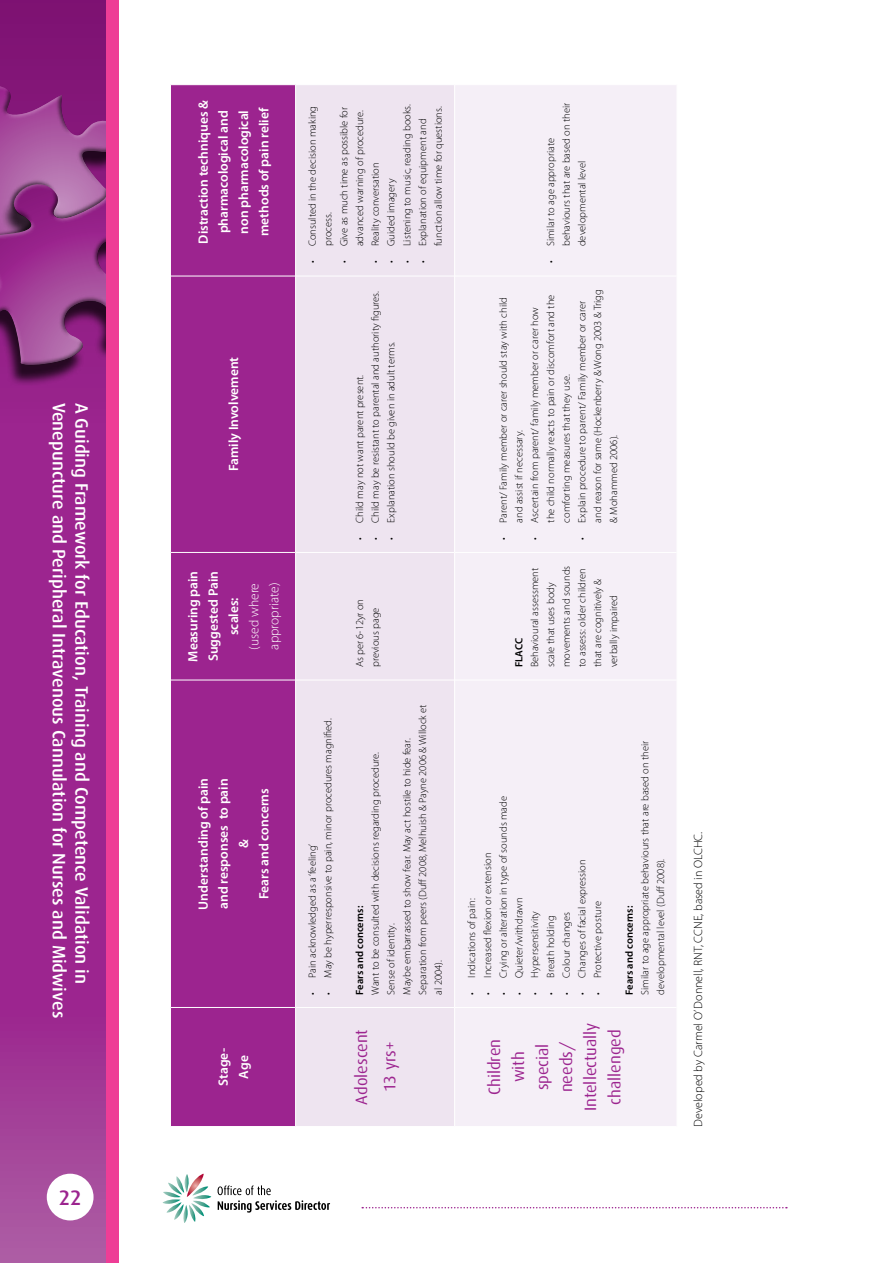
<style>
.page{position:relative;width:893px;height:1263px;background:#fff}
.page>*{position:absolute;margin:0;border:0;box-sizing:border-box;transform-origin:0 0}
.t1{font:500 21px "Dax";color:#9c248f}
.t2{font:500 18px "Dax";color:#fff}
.t3{font:16.5px/24px "Dax";color:#9c248f;text-align:center}
.t4{font:600 13.5px/20.2px "Myriad Pro";color:#fff;text-align:center}
.t5{font:300 13.5px/20.2px "Myriad Pro";color:#fff}
.t6{font:300 12px "Myriad Pro";color:#000}
.t7{font:300 10.5px/15.8px "Myriad Pro";color:#000}
.t8{font:600 10.5px "Myriad Pro";color:#000}
</style>
<div class="page">
<svg style="left:163px;top:1174px;width:48px;height:49px"></svg>
<svg style="left:218px;top:1185px;width:112px;height:27px"></svg>
<svg style="left:362px;top:1207px;width:425px;height:1px"></svg>
<svg style="left:0;top:0;width:106px;height:1263px;background:#9b2a8f"></svg>
<div style="left:0;top:190px;width:106px;height:196px;background:#000;opacity:.75"></div>
<svg style="left:0;top:83px;width:106px;height:99px;background:#994190"></svg>
<div style="left:0;top:182px;width:106px;height:185px;background:#fff;opacity:.75"></div>
<div style="left:0;top:186px;width:106px;height:181px;background:#000;opacity:.75"></div>
<div style="left:47px;top:1174px;width:47px;height:46px;background:#fff;border-radius:50%"></div>
<div style="left:106px;top:0;width:13px;height:1263px;background:#ee3d96"></div>
<div style="left:171px;top:85px;width:124px;height:1041px;background:#9c248f"></div>
<div style="left:296px;top:85px;width:158px;height:1041px;background:#eee4f0"></div>
<div style="left:455px;top:85px;width:221px;height:1041px;background:#f5eff7"></div>
<hr style="left:171px;top:1007px;width:124px;height:1px;background:#fff">
<hr style="left:171px;top:680px;width:124px;height:1px;background:#fff">
<hr style="left:171px;top:552px;width:124px;height:1px;background:#fff">
<hr style="left:171px;top:276px;width:124px;height:1px;background:#fff">
<hr style="left:296px;top:1007px;width:158px;height:1px;background:#fff">
<hr style="left:296px;top:680px;width:158px;height:1px;background:#fff">
<hr style="left:296px;top:552px;width:158px;height:1px;background:#fff">
<hr style="left:296px;top:276px;width:158px;height:1px;background:#fff">
<hr style="left:455px;top:1007px;width:222px;height:1px;background:#fff">
<hr style="left:455px;top:680px;width:222px;height:1px;background:#fff">
<hr style="left:455px;top:552px;width:222px;height:1px;background:#fff">
<hr style="left:455px;top:276px;width:222px;height:1px;background:#fff">
<h2 class="t2" style="left:69px;top:403px;width:617px;rotate:90deg">Venepuncture and Peripheral Intravenous Cannulation for Nurses and Midwives</h2>
<h2 class="t2" style="left:92px;top:403px;width:583px;rotate:90deg">A Guiding Framework for Education, Training and Competence Validation in</h2>
<h1 class="t1" style="left:59px;top:1186px;width:24px">22</h1>
<p class="t4" style="left:193px;top:244px;width:145px;rotate:-90deg">Distraction techniques &amp; pharmacological and non pharmacological methods of pain relief</p>
<p class="t4" style="left:223px;top:471px;width:116px;rotate:-90deg">Family Involvement</p>
<p class="t4" style="left:183px;top:662px;width:92px;rotate:-90deg">Measuring pain<br>Suggested Pain scales:</p>
<p class="t5" style="left:244px;top:650px;width:68px;rotate:-90deg">(used where appropriate)</p>
<p class="t4" style="left:193px;top:909px;width:133px;rotate:-90deg">Understanding of pain and responses to pain &amp;<br>Fears and concerns</p>
<p class="t4" style="left:213px;top:1086px;width:39px;rotate:-90deg">Stage-<br>Age</p>
<p class="t7" style="left:399px;top:263px;width:161px;rotate:-90deg">• Listening to music, reading books.</p>
<p class="t7" style="left:415px;top:246px;width:141px;text-indent:-17px;rotate:-90deg">• Explanation of equipment and function allow time for questions.</p>
<p class="t7" style="left:304px;top:246px;width:142px;text-indent:-17px;rotate:-90deg">• Consulted in the decision making process.</p>
<p class="t7" style="left:336px;top:263px;width:158px;text-align:right;rotate:-90deg">• Give as much time as possible for advanced warning of procedure.</p>
<p class="t7" style="left:367px;top:263px;width:102px;rotate:-90deg">• Reality conversation</p>
<p class="t7" style="left:383px;top:263px;width:86px;rotate:-90deg">• Guided imagery</p>
<p class="t7" style="left:367px;top:540px;width:250px;rotate:-90deg">• Child may be resistant to parental and authority figures.</p>
<p class="t7" style="left:383px;top:540px;width:199px;rotate:-90deg">• Explanation should be given in adult terms.</p>
<p class="t7" style="left:352px;top:540px;width:166px;rotate:-90deg">• Child may not want parent present.</p>
<p class="t7" style="left:320px;top:995px;width:278px;rotate:-90deg">• May be hyperresponsive to pain, minor procedures magnified.</p>
<p class="t7" style="left:304px;top:995px;width:152px;rotate:-90deg">• Pain acknowledged as a ‘feeling’</p>
<p class="t7" style="left:352px;top:667px;width:70px;rotate:-90deg">As per 6-12yr on previous page</p>
<p class="t8" style="left:353px;top:995px;width:90px;rotate:-90deg">Fears and concerns:</p>
<p class="t7" style="left:367px;top:995px;width:292px;rotate:-90deg">Want to be consulted with decisions regarding procedure.<br>Sense of identity.<br>Maybe embarrassed to show fear. May act hostile to hide fear.<br>Separation from peers (Duff 2008, Melhuish &amp; Payne 2006 &amp; Willock et al 2004).</p>
<h3 class="t3" style="left:347px;top:1105px;width:77px;line-height:28.3px;rotate:-90deg">Adolescent<br>13 yrs+</h3>
<p class="t7" style="left:543px;top:246px;width:145px;text-indent:-17px;rotate:-90deg">• Similar to age appropriate behaviours that are based on their developmental level</p>
<p class="t7" style="left:495px;top:523px;width:227px;text-indent:-17px;rotate:-90deg">• Parent/ Family member or carer should stay with child and assist if necessary.</p>
<p class="t7" style="left:527px;top:523px;width:230px;text-indent:-17px;rotate:-90deg">• Ascertain from parent/ family member or carer how the child normally reacts to pain or discomfort and the comforting measures that they use.</p>
<p class="t7" style="left:574px;top:523px;width:235px;text-indent:-17px;rotate:-90deg">• Explain procedure to parent/ Family member or carer and reason for same (Hockenberry &amp; Wong 2003 &amp; Trigg &amp; Mohammed 2006).</p>
<p class="t8" style="left:512px;top:667px;width:31px;rotate:-90deg">FLACC</p>
<p class="t7" style="left:527px;top:667px;width:103px;rotate:-90deg">Behavioural assessment scale that uses body movements and sounds to assess: older children that are cognitively &amp; verbally impaired</p>
<p class="t7" style="left:480px;top:995px;width:143px;rotate:-90deg">• Increased flexion or extension</p>
<p class="t7" style="left:464px;top:995px;width:98px;rotate:-90deg">• Indications of pain:</p>
<p class="t7" style="left:495px;top:995px;width:200px;rotate:-90deg">• Crying or alteration in type of sounds made</p>
<p class="t7" style="left:574px;top:995px;width:137px;rotate:-90deg">• Changes of facial expression</p>
<p class="t7" style="left:511px;top:995px;width:99px;rotate:-90deg">• Quieter/withdrawn</p>
<p class="t7" style="left:590px;top:995px;width:95px;rotate:-90deg">• Protective posture</p>
<p class="t8" style="left:623px;top:995px;width:90px;rotate:-90deg">Fears and concerns:</p>
<p class="t7" style="left:527px;top:995px;width:85px;rotate:-90deg">• Hypersensitivity</p>
<p class="t7" style="left:543px;top:995px;width:81px;rotate:-90deg">• Breath holding</p>
<p class="t7" style="left:558px;top:995px;width:84px;rotate:-90deg">• Colour changes</p>
<p class="t7" style="left:637px;top:995px;width:255px;rotate:-90deg">Similar to age appropriate behaviours that are based on their developmental level (Duff 2008).</p>
<h3 class="t3" style="left:482px;top:1111px;width:90px;rotate:-90deg">Children with<br>special needs/<br>Intellectually challenged</h3>
<p class="t6" style="left:691px;top:1127px;width:297px;rotate:-90deg">Developed by Carmel O’Donnell, RNT, CCNE, based in OLCHC.</p>
</div>
